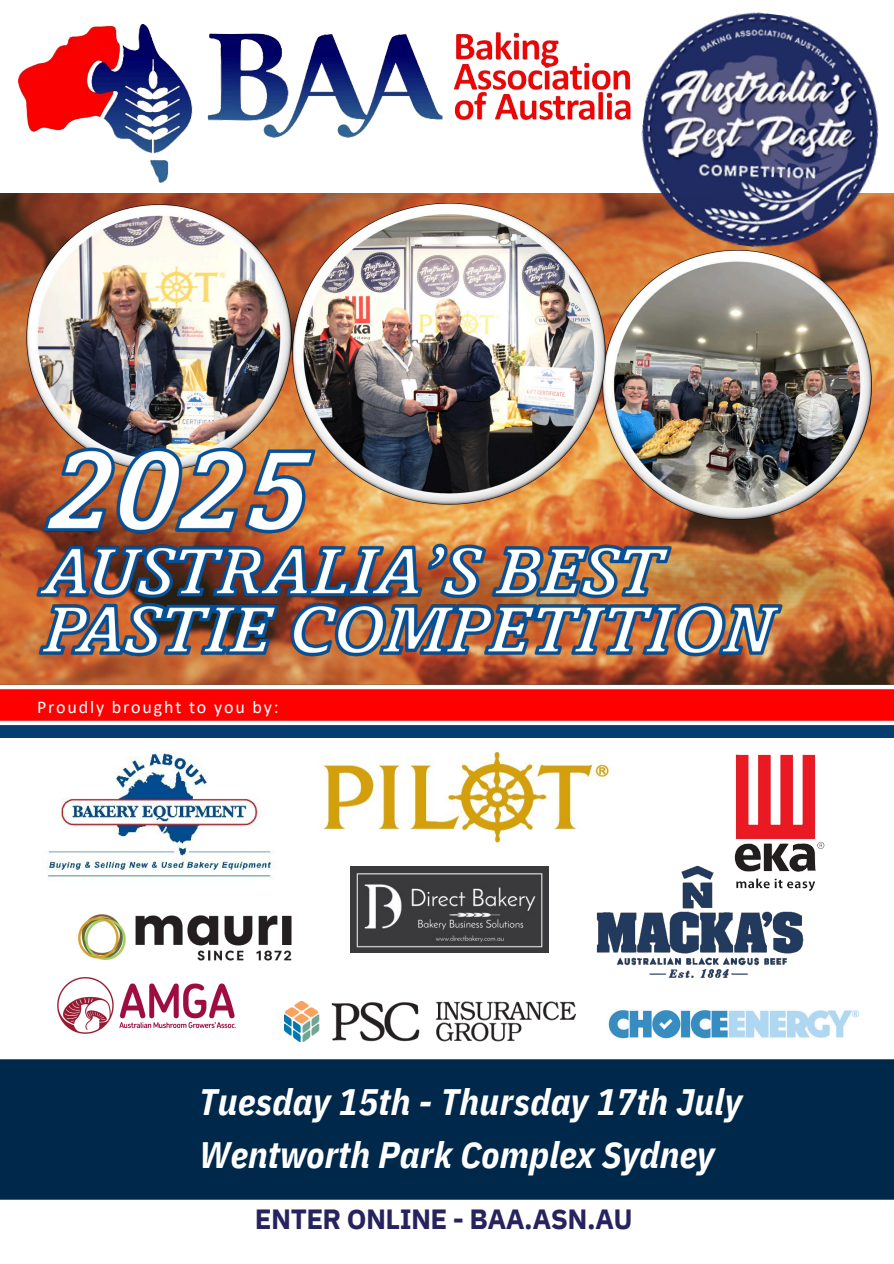
<style>
.page{position:relative;width:894px;height:1264px;background:#fff}
.page>*{position:absolute;margin:0;border:0;box-sizing:border-box;transform-origin:0 0}
.t1{font:italic 700 36.75px/52.8px "IBM Plex Sans Cond";letter-spacing:.005em;color:#fff}
.t2{font:700 27.75px "IBM Plex Sans";letter-spacing:-.02em;color:#27235e}
.t3{font:18px "Calibri";letter-spacing:.1em;color:#fff}
</style>
<div class="page">
<div style="left:0;top:732px;width:893px;height:5px;background:#063d71"></div>
<img style="left:0;top:194px;width:893px;height:483px">
<img style="left:0;top:677px;width:893px;height:55px">
<img style="left:574px;top:508px;width:319px;height:142px">
<img style="left:257px;top:519px;width:377px;height:151px">
<img style="left:0;top:460px;width:36px;height:141px">
<img style="left:18px;top:25px;width:611px;height:157px">
<img style="left:30px;top:536px;width:759px;height:127px">
<img style="left:602px;top:251px;width:269px;height:268px">
<img style="left:292px;top:203px;width:313px;height:301px">
<img style="left:26px;top:204px;width:266px;height:266px">
<img style="left:36px;top:440px;width:286px;height:100px">
<img style="left:629px;top:12px;width:264px;height:252px">
<div style="left:0;top:1059px;width:893px;height:141px;background:#00284b"></div>
<img style="left:46px;top:752px;width:226px;height:126px">
<img style="left:323px;top:749px;width:287px;height:95px">
<img style="left:351px;top:866px;width:197px;height:86px">
<img style="left:596px;top:865px;width:208px;height:113px">
<img style="left:698px;top:754px;width:127px;height:145px">
<img style="left:284px;top:1001px;width:291px;height:40px">
<img style="left:57px;top:980px;width:178px;height:53px">
<img style="left:608px;top:1010px;width:251px;height:29px">
<img style="left:73px;top:914px;width:219px;height:66px">
<p class="t3" style="left:37px;top:699px;width:243px">Proudly brought to you by:</p>
<p class="t1" style="left:199px;top:1074px;width:544px">Tuesday 15th - Thursday 17th July<br>Wentworth Park Complex Sydney</p>
<p class="t2" style="left:255px;top:1200px;width:379px">ENTER ONLINE - BAA.ASN.AU</p>
</div>
